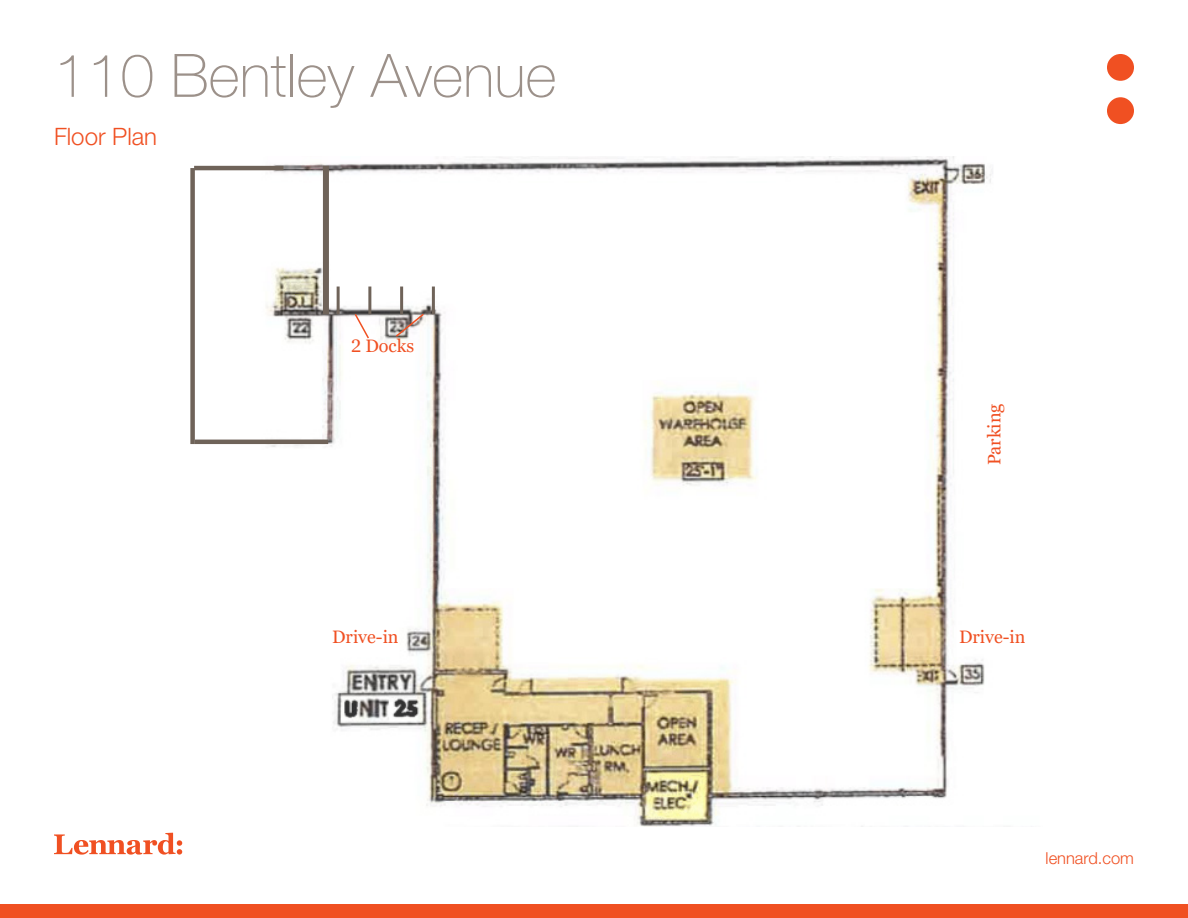
<style>
.page{position:relative;width:1188px;height:918px;background:#fff}
.page>*{position:absolute;margin:0;border:0;box-sizing:border-box;transform-origin:0 0}
.Heading_2{font:100 60px "Helvetica Neue LT Std";color:#9c918a}
.Heading_3{font:300 24px "Helvetica Neue LT Std";color:#f05022}
.t1{font:18px "Georgia Pro";color:#f05022}
.t2{font:300 16.5px "Helvetica Neue LT Std";color:#f05022}
</style>
<div class="page">
<div style="left:0;top:904px;width:1188px;height:14px;background:#f05022"></div>
<svg style="left:54px;top:833px;width:128px;height:22px"></svg>
<svg style="left:1107px;top:54px;width:27px;height:70px"></svg>
<img style="left:222px;top:156px;width:771px;height:670px">
<hr style="left:194px;top:166px;width:90px;height:4px;background:#6f6359">
<div style="left:190px;top:168px;width:5px;height:276px;background:#6f6359"></div>
<hr style="left:195px;top:440px;width:133px;height:4px;background:#6f6359">
<div style="left:323px;top:166px;width:6px;height:148px;background:#6f6359"></div>
<hr style="left:337px;top:287px;width:3px;height:27px;background:#6f6359">
<hr style="left:368px;top:287px;width:3px;height:27px;background:#6f6359">
<hr style="left:400px;top:287px;width:3px;height:27px;background:#6f6359">
<hr style="left:432px;top:287px;width:3px;height:27px;background:#6f6359">
<svg style="left:353px;top:312px;width:17px;height:28px"></svg>
<svg style="left:394px;top:312px;width:31px;height:26px"></svg>
<p class="Heading_2" style="left:54px;top:41px;width:504px">110 Bentley Avenue</p>
<p class="Heading_3" style="left:54px;top:122px;width:105px">Floor Plan</p>
<p class="t1" style="left:351px;top:335px;width:65px">2 Docks</p>
<p class="t1" style="left:984px;top:465px;width:63px;rotate:-90deg">Parking</p>
<p class="t1" style="left:332px;top:627px;width:68px">Drive-in</p>
<p class="t1" style="left:959px;top:627px;width:68px">Drive-in</p>
<p class="t2" style="left:1046px;top:848px;width:90px">lennard.com</p>
</div>
